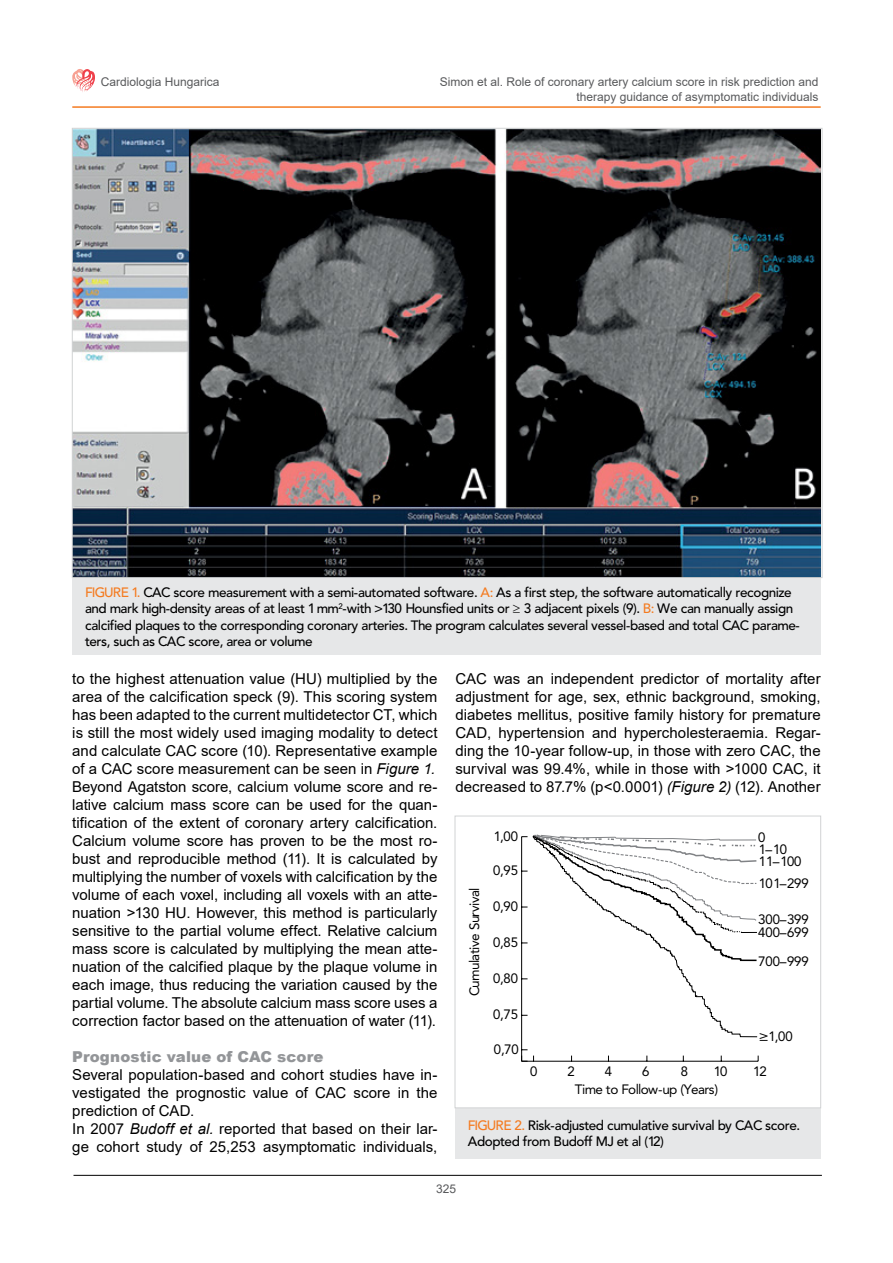
<style>
.page{position:relative;width:893px;height:1263px;background:#fff}
.page>*{position:absolute;margin:0;border:0;box-sizing:border-box;transform-origin:0 0}
.t1{font:15px/18px "Arial";color:#000}
.t2{font:900 15px "Arial";letter-spacing:.01em;color:#939598}
.t3{font:13.5px/16.5px "Avenir Md PFL";color:#000}
.t4{font:13.5px/12.3px "Avenir PFL";color:#000}
.t5{font:12px/14.4px "Arial";color:#58595b;text-align:right}
.s1{color:#f47b20}
.s2{font-style:italic}
</style>
<div class="page">
<hr style="left:74px;top:1175px;width:748px;height:1px;background:#000">
<svg style="left:72px;top:69px;width:23px;height:23px"></svg>
<hr style="left:72px;top:106px;width:749px;height:2px;background:#f47b20">
<img style="left:74px;top:130px;width:746px;height:446px">
<div style="left:72px;top:578px;width:749px;height:77px;background:#e6e7e8"></div>
<div style="left:455px;top:1108px;width:366px;height:50px;background:#e6e7e8"></div>
<hr style="left:522px;top:1061px;width:236px;height:1px;background:#000">
<hr style="left:521px;top:837px;width:1px;height:224px;background:#000">
<svg style="left:521px;top:1049px;width:13px;height:13px"></svg>
<svg style="left:676px;top:962px;width:82px;height:75px"></svg>
<svg style="left:522px;top:834px;width:235px;height:128px"></svg>
<div style="left:455px;top:816px;width:366px;height:292px;border:1px solid #d1d3d4"></div>
<p class="t5" style="left:101px;top:75px;width:120px">Cardiologia Hungarica</p>
<p class="t5" style="left:440px;top:75px;width:380px">Simon et al. Role of coronary artery calcium score in risk prediction and therapy guidance of asymptomatic individuals</p>
<p class="t3" style="left:85px;top:584px;width:716px"><span class="s1">FIGURE 1.</span> CAC score measurement with a semi-automated software. <span class="s1">A:</span> As a first step, the software automatically recognize and mark high-density areas of at least 1 mm<sup>2</sup>-with &gt;130 Hounsfied units or ≥ 3 adjacent pixels (9). <span class="s1">B:</span> We can manually assign calcified plaques to the corresponding coronary arteries. The program calculates several vessel-based and total CAC parame&shy;ters, such as CAC score, area or volume</p>
<p class="t1" style="left:72px;top:670px;width:367px">to the highest attenuation value (HU) multiplied by the area of the calcification speck (9). This scoring system has been adapted to the current multidetector CT, which is still the most widely used imaging modality to detect and calculate CAC score (10). Representative example of a CAC score measurement can be seen in <span class="s2">Figure 1.<br></span>Beyond Agatston score, calcium volume score and re&shy;lative calcium mass score can be used for the quan&shy;tification of the extent of coronary artery calcification.<br>Calcium volume score has proven to be the most ro&shy;bust and reproducible method (11). It is calculated by multiplying the number of voxels with calcification by the volume of each voxel, including all voxels with an atte&shy;nuation &gt;130 HU. However, this method is particularly sensitive to the partial volume effect. Relative calcium mass score is calculated by multiplying the mean atte&shy;nuation of the calcified plaque by the plaque volume in each image, thus reducing the variation caused by the partial volume. The absolute calcium mass score uses a correction factor based on the attenuation of water (11).</p>
<p class="t2" style="left:72px;top:1046px;width:253px">Prognostic value of CAC score</p>
<p class="t1" style="left:72px;top:1066px;width:367px">Several population-based and cohort studies have in&shy;vestigated the prognostic value of CAC score in the prediction of CAD.<br>In 2007 <span class="s2">Budoff et al.</span> reported that based on their lar&shy;ge cohort study of 25,253 asymptomatic individuals,</p>
<p class="t1" style="left:455px;top:670px;width:367px;text-align:justify">CAC was an independent predictor of mortality after adjustment for age, sex, ethnic background, smoking, diabetes mellitus, positive family history for premature CAD, hypertension and hypercholesteraemia. Regar&shy;ding the 10-year follow-up, in those with zero CAC, the survival was 99.4%, while in those with &gt;1000 CAC, it decreased to 87.7% (p&lt;0.0001) <span class="s2">(Figure 2)</span> (12). Another</p>
<p class="t4" style="left:468px;top:996px;width:109px;rotate:-90deg">Cumulative Survival</p>
<p class="t4" style="left:493px;top:830px;width:26px">1,00</p>
<p class="t4" style="left:493px;top:864px;width:26px">0,95</p>
<p class="t4" style="left:493px;top:900px;width:26px">0,90</p>
<p class="t4" style="left:493px;top:936px;width:26px">0,85</p>
<p class="t4" style="left:493px;top:972px;width:26px">0,80</p>
<p class="t4" style="left:493px;top:1008px;width:26px">0,75</p>
<p class="t4" style="left:494px;top:1043px;width:26px">0,70</p>
<p class="t4" style="left:758px;top:831px;width:45px">0<br>1–10<br>11–100</p>
<p class="t4" style="left:758px;top:877px;width:52px">101–299</p>
<p class="t4" style="left:758px;top:912px;width:52px;line-height:13px">300–399<br>400–699</p>
<p class="t4" style="left:758px;top:955px;width:52px">700–999</p>
<p class="t4" style="left:768px;top:1031px;width:26px">1,00</p>
<p class="t4" style="left:530px;top:1065px;width:9px">0</p>
<p class="t4" style="left:567px;top:1065px;width:9px">2</p>
<p class="t4" style="left:605px;top:1065px;width:9px">4</p>
<p class="t4" style="left:642px;top:1065px;width:9px">6</p>
<p class="t4" style="left:681px;top:1065px;width:9px">8</p>
<p class="t4" style="left:713px;top:1065px;width:16px">10</p>
<p class="t4" style="left:752px;top:1065px;width:16px">12</p>
<p class="t4" style="left:575px;top:1083px;width:144px">Time to Follow-up (Years)</p>
<p class="t3" style="left:468px;top:1117px;width:333px"><span class="s1">FIGURE 2.</span> Risk-adjusted cumulative survival by CAC score.<br>Adopted from Budoff MJ et al (12)</p>
<p class="t5" style="left:436px;top:1181px;width:22px">325</p>
</div>
